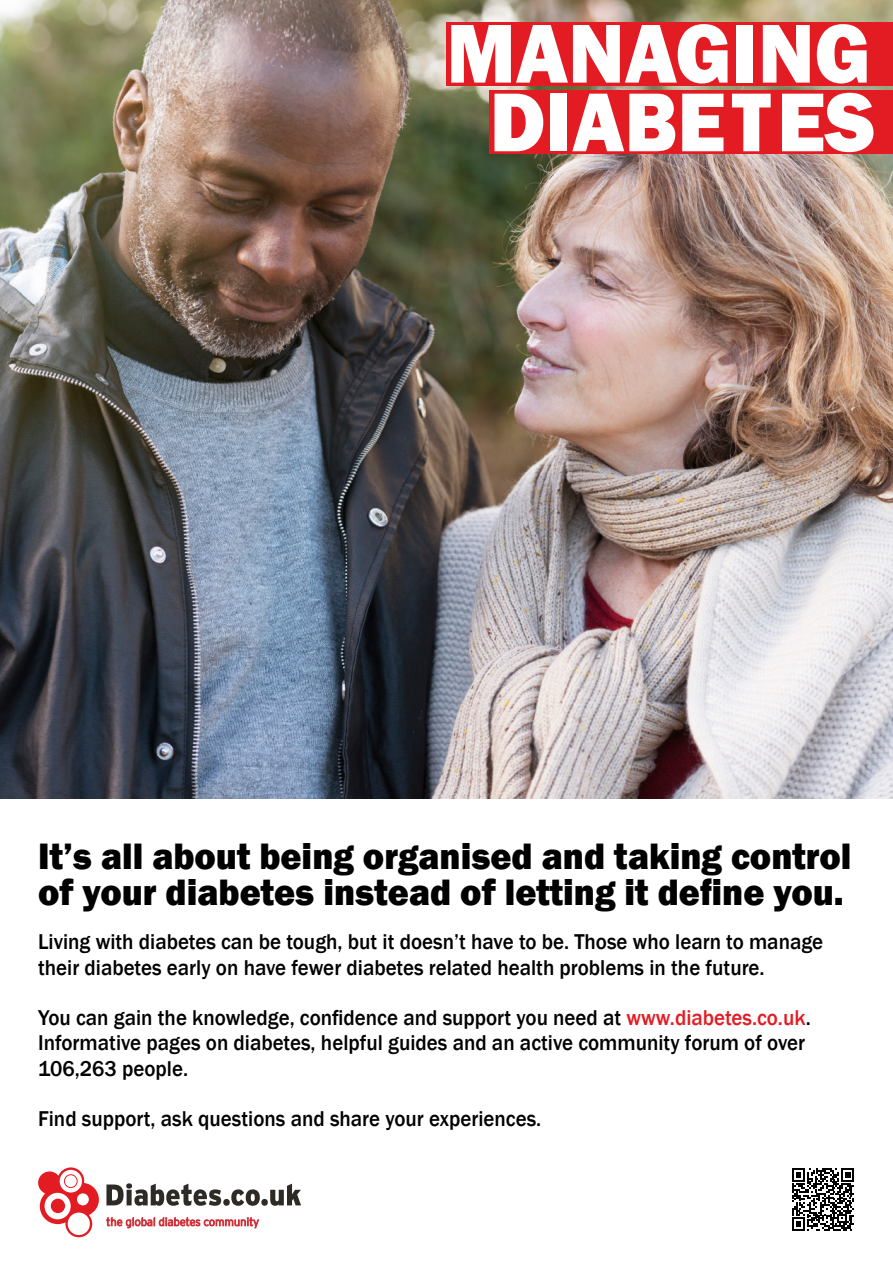
<style>
.page{position:relative;width:893px;height:1263px;background:#fff}
.page>*{position:absolute;margin:0;border:0;box-sizing:border-box;transform-origin:0 0}
.t1{font:800 86.4px/68.7px "Franklin Gothic";color:#fff;text-align:center;scale:.95 1}
.t2{font:800 37.8px/36px "Franklin Gothic";color:#000;scale:.95 1}
.t3{font:500 22.05px/25.2px "Franklin Gothic";color:#000;scale:.95 1}
.s1{color:#e31c24}
</style>
<div class="page">
<img style="left:0;top:0;width:893px;height:798px">
<div style="left:446px;top:22px;width:447px;height:64px;background:#e31c24"></div>
<div style="left:490px;top:91px;width:403px;height:63px;background:#e31c24"></div>
<svg style="left:38px;top:1167px;width:61px;height:70px"></svg>
<div style="left:60px;top:1170px;width:22px;height:22px;background:#fff;border-radius:50%"></div>
<div style="left:45px;top:1193px;width:26px;height:26px;background:#fff;border-radius:50%"></div>
<div style="left:68px;top:1212px;width:22px;height:23px;background:#fff;border-radius:50%"></div>
<div style="left:77px;top:1193px;width:12px;height:12px;background:#fff;border-radius:50%"></div>
<div style="left:64px;top:1174px;width:13px;height:14px;border:1px solid #ed2124;border-radius:50%"></div>
<div style="left:51px;top:1198px;width:14px;height:15px;background:#e31c24;border-radius:50%"></div>
<svg style="left:106px;top:1217px;width:153px;height:11px"></svg>
<svg style="left:106px;top:1183px;width:195px;height:23px"></svg>
<svg style="left:792px;top:1168px;width:62px;height:62px"></svg>
<h1 class="t1" style="left:446px;top:19px;width:453px">MANAGING<br>DIABETES</h1>
<h2 class="t2" style="left:38px;top:838px;width:858px">It’s all about being organised and taking control of your diabetes instead of letting it define you.</h2>
<p class="t3" style="left:38px;top:930px;width:828px">Living with diabetes can be tough, but it doesn’t have to be. Those who learn to manage their diabetes early on have fewer diabetes related health problems in the future.</p>
<p class="t3" style="left:38px;top:1005px;width:815px">You can gain the knowledge, confidence and support you need at <span class="s1">www.diabetes.co.uk</span>.<br>Informative pages on diabetes, helpful guides and an active community forum of over<br>106,263 people.</p>
<p class="t3" style="left:38px;top:1106px;width:531px">Find support, ask questions and share your experiences.</p>
</div>
